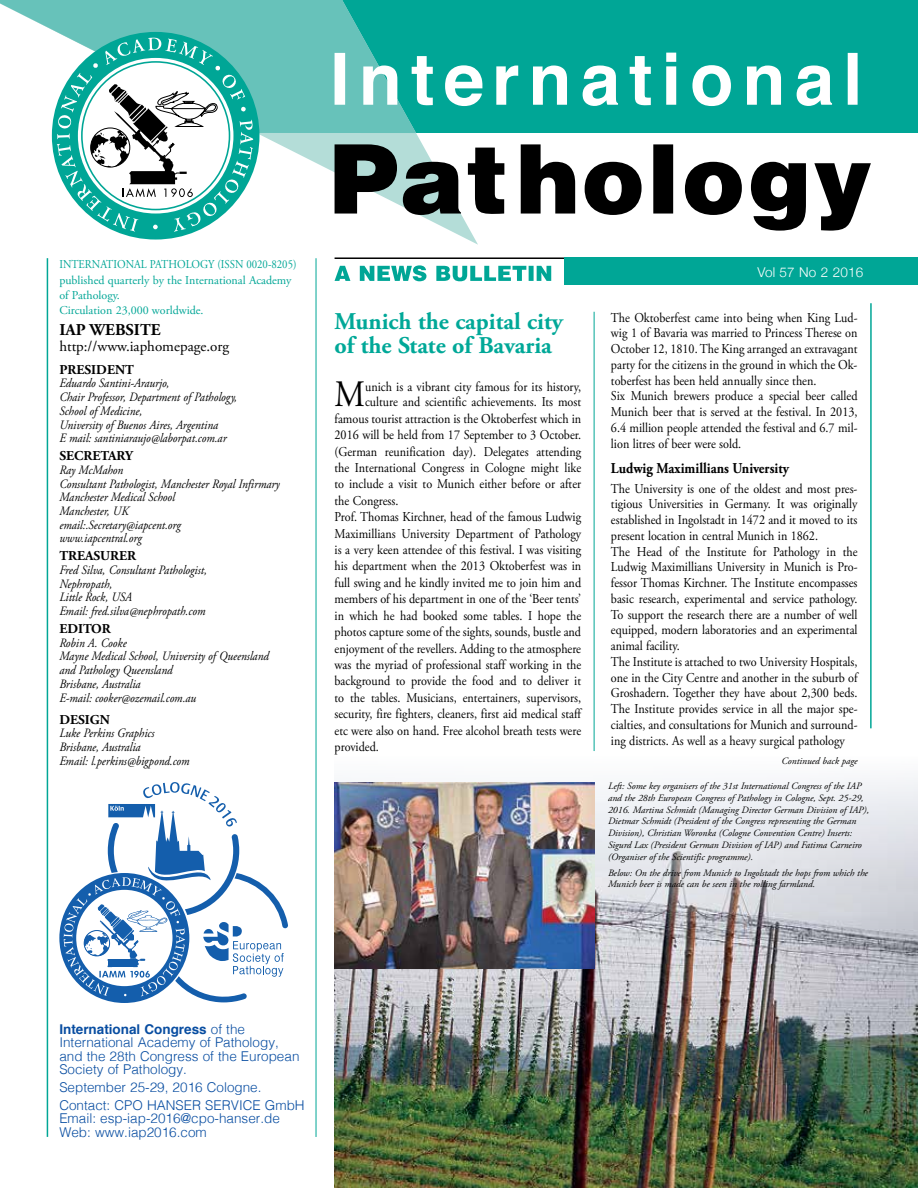
<style>
.page{position:relative;width:918px;height:1188px;background:#fff}
.page>*{position:absolute;margin:0;border:0;box-sizing:border-box;transform-origin:0 0}
.t1{font:37.2px "Adobe Garamond Pro";color:#000;scale:.9 1}
.t2{font:700 24px/24px "Adobe Garamond Pro";color:#00a898}
.t3{font:700 16.5px "Adobe Garamond Pro";color:#000}
.t4{font:700 15px "Adobe Garamond Pro";color:#000;scale:.9 1}
.t5{font:15px "Adobe Garamond Pro";color:#000}
.t6{font:13.5px/15.8px "Adobe Garamond Pro";color:#000;scale:.9 1}
.t7{font:300 13.5px/13.5px "Helvetica";color:#084da1}
.t8{font:700 13.5px "Adobe Garamond Pro";color:#000}
.t9{font:300 13.5px "Helvetica Neue";letter-spacing:.01em;color:#fff}
.t10{font:italic 12.75px/13.8px "Adobe Garamond Pro";color:#000;scale:.9 1}
.t11{font:12px/15.3px "Adobe Garamond Pro";color:#00a696;scale:.9 1}
.t12{font:italic 9.75px/11.7px "Adobe Garamond Pro";color:#000}
.s1{font-weight:700}
</style>
<div class="page">
<img style="left:335px;top:778px;width:583px;height:410px">
<hr style="left:316px;top:258px;width:1px;height:879px;background:#00a696">
<hr style="left:47px;top:258px;width:1px;height:879px;background:#00a696">
<div style="left:478px;top:0;width:440px;height:133px;background:#00a696"></div>
<hr style="left:335px;top:257px;width:231px;height:2px;background:#000">
<div style="left:565px;top:257px;width:353px;height:28px;background:#00a696"></div>
<svg style="left:51px;top:0;width:427px;height:245px"></svg>
<svg style="left:0;top:0;width:416px;height:133px;fill:#67c2ba"></svg>
<div style="left:52px;top:32px;width:207px;height:208px;background:#00a696;border-radius:50%"></div>
<svg style="left:57px;top:38px;width:196px;height:194px"></svg>
<svg style="left:335px;top:265px;width:216px;height:16px"></svg>
<svg style="left:335px;top:144px;width:536px;height:87px"></svg>
<svg style="left:335px;top:53px;width:523px;height:53px"></svg>
<hr style="left:870px;top:303px;width:2px;height:425px;background:#00a696">
<hr style="left:594px;top:312px;width:1px;height:439px;background:#00a696">
<svg style="left:64px;top:782px;width:224px;height:220px"></svg>
<img style="left:335px;top:782px;width:260px;height:187px">
<p class="t11" style="left:59px;top:257px;width:265px">INTERNATIONAL PATHOLOGY (ISSN 0020-8205) published quarterly by the International Academy of Pathology.<br>Circulation 23,000 worldwide.</p>
<p class="t3" style="left:59px;top:320px;width:103px">IAP WEBSITE</p>
<p class="t5" style="left:59px;top:337px;width:171px">http://www.iaphomepage.org</p>
<p class="t8" style="left:59px;top:362px;width:76px">PRESIDENT</p>
<p class="t10" style="left:59px;top:377px;width:199px">Eduardo Santini-Araurjo,<br>Chair Professor, Department of Pathology, School of Medicine,<br>University of Buenos Aires, Argentina<br>E mail: santiniaraujo@laborpat.com.ar</p>
<p class="t8" style="left:59px;top:448px;width:75px">SECRETARY</p>
<p class="t10" style="left:59px;top:463px;width:246px">Ray McMahon<br>Consultant Pathologist, Manchester Royal Infirmary<br>Manchester Medical School<br>Manchester, UK<br>email:.Secretary@iapcent.org<br>www.iapcentral.org</p>
<p class="t8" style="left:59px;top:548px;width:78px">TREASURER</p>
<p class="t10" style="left:59px;top:563px;width:165px">Fred Silva, Consultant Pathologist,<br>Nephropath,<br>Little Rock, USA<br>Email: fred.silva@nephropath.com</p>
<p class="t8" style="left:59px;top:621px;width:53px">EDITOR</p>
<p class="t10" style="left:59px;top:636px;width:234px">Robin A. Cooke<br>Mayne Medical School, University of Queensland and Pathology Queensland<br>Brisbane, Australia<br>E-mail: cooker@ozemail.com.au</p>
<p class="t8" style="left:59px;top:712px;width:52px">DESIGN</p>
<p class="t10" style="left:59px;top:727px;width:146px">Luke Perkins Graphics<br>Brisbane, Australia<br>Email: l.perkins@bigpond.com</p>
<h2 class="t2" style="left:335px;top:310px;width:230px">Munich the capital city of the State of Bavaria</h2>
<h1 class="t1" style="left:335px;top:372px;width:35px">M</h1>
<p class="t6" style="left:365px;top:379px;width:242px">unich is a vibrant city famous for its history,</p>
<p class="t6" style="left:365px;top:395px;width:242px">culture and scientific achievements. Its most</p>
<p class="t6" style="left:335px;top:411px;width:276px">famous tourist attraction is the Oktoberfest which in</p>
<p class="t6" style="left:335px;top:427px;width:276px">2016 will be held from 17 September to 3 October.</p>
<p class="t6" style="left:335px;top:444px;width:276px">(German reunification day). Delegates attending</p>
<p class="t6" style="left:335px;top:460px;width:276px">the International Congress in Cologne might like</p>
<p class="t6" style="left:335px;top:477px;width:276px">to include a visit to Munich either before or after</p>
<p class="t6" style="left:335px;top:493px;width:73px">the Congress.</p>
<p class="t6" style="left:335px;top:510px;width:276px">Prof. Thomas Kirchner, head of the famous Ludwig</p>
<p class="t6" style="left:335px;top:526px;width:276px">Maximillians University Department of Pathology</p>
<p class="t6" style="left:335px;top:542px;width:276px">is a very keen attendee of this festival. I was visiting</p>
<p class="t6" style="left:335px;top:559px;width:276px">his department when the 2013 Oktoberfest was in</p>
<p class="t6" style="left:335px;top:575px;width:276px">full swing and he kindly invited me to join him and</p>
<p class="t6" style="left:335px;top:592px;width:275px">members of his department in one of the ‘Beer tents’</p>
<p class="t6" style="left:335px;top:608px;width:276px">in which he had booked some tables. I hope the</p>
<p class="t6" style="left:335px;top:624px;width:276px">photos capture some of the sights, sounds, bustle and</p>
<p class="t6" style="left:335px;top:641px;width:275px">enjoyment of the revellers. Adding to the atmosphere</p>
<p class="t6" style="left:335px;top:657px;width:276px">was the myriad of professional staff working in the</p>
<p class="t6" style="left:335px;top:674px;width:276px">background to provide the food and to deliver it</p>
<p class="t6" style="left:335px;top:690px;width:276px">to the tables. Musicians, entertainers, supervisors,</p>
<p class="t6" style="left:335px;top:707px;width:275px">security, fire fighters, cleaners, first aid medical staff</p>
<p class="t6" style="left:335px;top:723px;width:276px">etc were also on hand. Free alcohol breath tests were</p>
<p class="t6" style="left:335px;top:739px;width:51px">provided.</p>
<p class="t9" style="left:758px;top:261px;width:107px">Vol 57 No 2 2016</p>
<p class="t6" style="left:611px;top:310px;width:276px">The Oktoberfest came into being when King Lud&shy;wig 1 of Bavaria was married to Princess Therese on October 12, 1810. The King arranged an extravagant party for the citizens in the ground in which the Ok&shy;toberfest has been held annually since then.<br>Six Munich brewers produce a special beer called Munich beer that is served at the festival. In 2013, 6.4 million people attended the festival and 6.7 mil&shy;lion litres of beer were sold.</p>
<p class="t4" style="left:611px;top:459px;width:199px">Ludwig Maximillians University</p>
<p class="t6" style="left:611px;top:481px;width:276px">The University is one of the oldest and most pres&shy;tigious Universities in Germany. It was originally established in Ingolstadt in 1472 and it moved to its present location in central Munich in 1862.<br>The Head of the Institute for Pathology in the Ludwig Maximillians University in Munich is Pro&shy;fessor Thomas Kirchner. The Institute encompasses basic research, experimental and service pathology.<br>To support the research there are a number of well equipped, modern laboratories and an experimental animal facility.<br>The Institute is attached to two University Hospitals, one in the City Centre and another in the suburb of Groshadern. Together they have about 2,300 beds.<br>The Institute provides service in all the major spe&shy;cialties, and consultations for Munich and surround&shy;ing districts. As well as a heavy surgical pathology</p>
<p class="t12" style="left:782px;top:755px;width:78px">Continued back page</p>
<p class="t12" style="left:608px;top:780px;width:263px">Left: Some key organisers of the 31st International Congress of the IAP and the 28th European Congress of Pathology in Cologne, Sept. 25-29, 2016. Martina Schmidt (Managing Director German Division of IAP), Dietmar Schmidt (President of the Congress representing the German Division), Christian Woronka (Cologne Convention Centre) Inserts:<br>Sigurd Lax (President German Division of IAP) and Fatima Carneiro (Organiser of the Scientific programme).</p>
<p class="t12" style="left:608px;top:867px;width:261px">Below: On the drive from Munich to Ingolstadt the hops from which the<br>Munich beer is made can be seen in the rolling farmland.</p>
<p class="t7" style="left:59px;top:1021px;width:242px"><span class="s1">International Congress</span> of the<br>International Academy of Pathology, and the 28th Congress of the European<br>Society of Pathology.</p>
<p class="t7" style="left:59px;top:1078px;width:247px;line-height:17.7px">September 25-29, 2016 Cologne.<br>Contact: CPO HANSER SERVICE GmbH</p>
<p class="t7" style="left:59px;top:1111px;width:222px">Email: esp-iap-2016@cpo-hanser.de<br>Web: www.iap2016.com</p>
</div>
